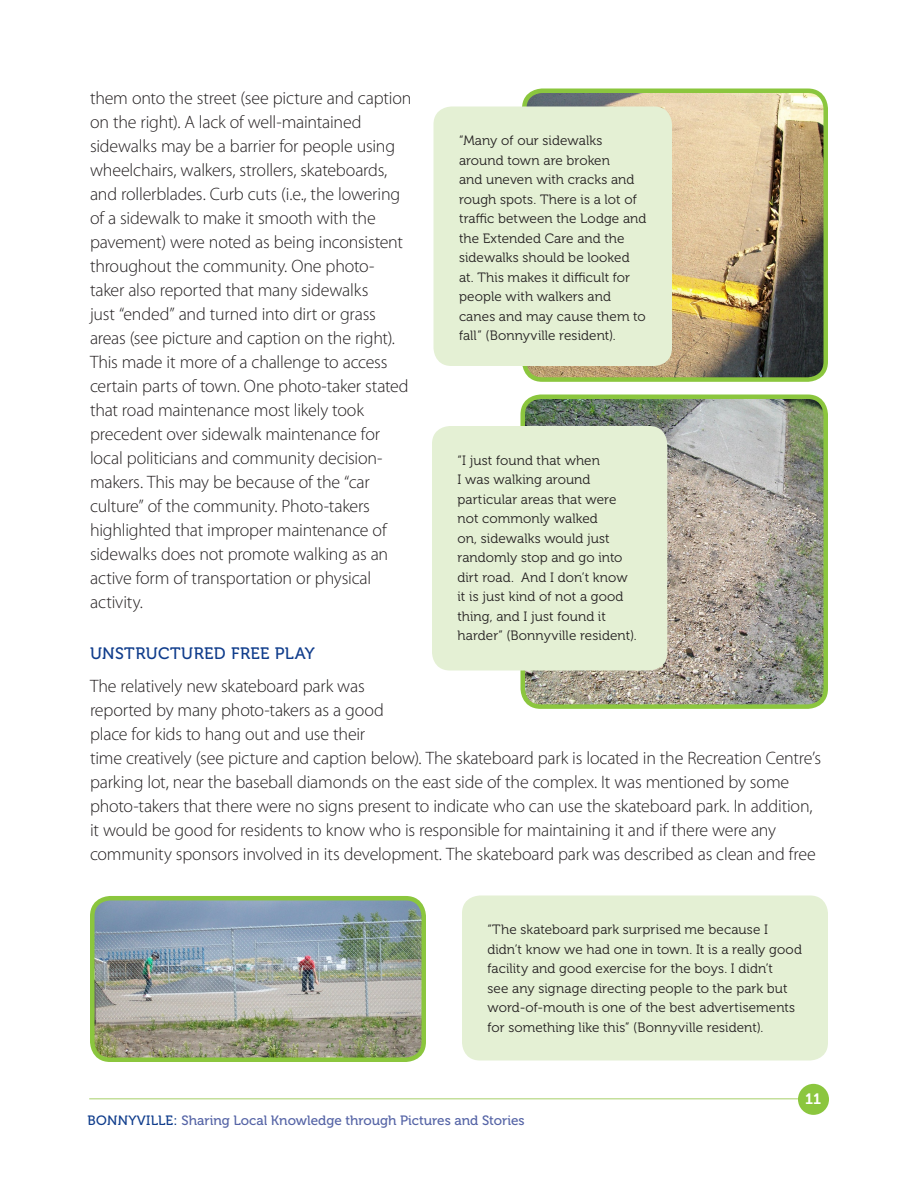
<style>
.page{position:relative;width:918px;height:1188px;background:#fff}
.page>*{position:absolute;margin:0;border:0;box-sizing:border-box;transform-origin:0 0}
.Body{font:300 18px/24px "Myriad Pro";letter-spacing:-.01em;color:#231f20}
.Sub_Title{font:16.5px "Museo 500";letter-spacing:.015em;color:#103d8c}
.t1{font:15px "Museo 700";color:#fff}
.PictureCaption{font:13.5px/19.5px "Museo 300";letter-spacing:.005em;color:#231f20}
.t2{font:13.5px "Museo 500";color:#5564a6}
.s1{color:#103d8c}
</style>
<div class="page">
<hr style="left:89px;top:1098px;width:733px;height:2px;background:#c4df9b">
<div style="left:798px;top:1084px;width:31px;height:31px;background:#8bc63e;border-radius:50%"></div>
<img style="left:524px;top:91px;width:302px;height:289px;border-radius:18px">
<div style="left:522px;top:88px;width:306px;height:294px;border:4px solid #8bc63e;border-radius:18px"></div>
<div style="left:434px;top:106px;width:238px;height:260px;background:#e4f0d4;border-radius:18px"></div>
<img style="left:523px;top:397px;width:303px;height:310px;border-radius:18px">
<div style="left:520px;top:394px;width:308px;height:315px;border:4px solid #8bc63e;border-radius:18px"></div>
<div style="left:432px;top:426px;width:235px;height:244px;background:#e4f0d4;border-radius:18px"></div>
<img style="left:92px;top:898px;width:332px;height:162px;border-radius:18px">
<div style="left:90px;top:896px;width:336px;height:166px;border:4px solid #8bc63e;border-radius:18px"></div>
<div style="left:462px;top:896px;width:366px;height:164px;background:#e4f0d4;border-radius:18px"></div>
<p class="Body" style="left:90px;top:85px;width:323px">them onto the street (see picture and caption on the right). A lack of well-maintained sidewalks may be a barrier for people using wheelchairs, walkers, strollers, skateboards, and rollerblades. Curb cuts (i.e., the lowering of a sidewalk to make it smooth with the pavement) were noted as being inconsistent throughout the community. One photo&shy;taker also reported that many sidewalks<br>just “ended” and turned into dirt or grass areas (see picture and caption on the right).<br>This made it more of a challenge to access certain parts of town. One photo-taker stated that road maintenance most likely took precedent over sidewalk maintenance for local politicians and community decision&shy;makers. This may be because of the “car culture” of the community. Photo-takers highlighted that improper maintenance of sidewalks does not promote walking as an active form of transportation or physical activity.</p>
<p class="Sub_Title" style="left:90px;top:644px;width:13px">Unst</p>
<p class="Sub_Title" style="left:135px;top:644px;width:181px">ructured Free Play</p>
<p class="Body" style="left:90px;top:673px;width:733px">The relatively new skateboard park was<br>reported by many photo-takers as a good<br>place for kids to hang out and use their<br>time creatively (see picture and caption below). The skateboard park is located in the Recreation Centre’s parking lot, near the baseball diamonds on the east side of the complex. It was mentioned by some photo-takers that there were no signs present to indicate who can use the skateboard park. In addition, it would be good for residents to know who is responsible for maintaining it and if there were any community sponsors involved in its development. The skateboard park was described as clean and free</p>
<p class="PictureCaption" style="left:459px;top:131px;width:189px">“Many of our sidewalks around town are broken<br>and uneven with cracks and rough spots. There is a lot of traffic between the Lodge and the Extended Care and the sidewalks should be looked at. This makes it difficult for people with walkers and canes and may cause them to fall” (Bonnyville resident).</p>
<p class="PictureCaption" style="left:458px;top:451px;width:181px">“I just found that when<br>I was walking around particular areas that were not commonly walked<br>on, sidewalks would just randomly stop and go into dirt road. And I don’t know it is just kind of not a good thing, and I just found it harder” (Bonnyville resident).</p>
<p class="PictureCaption" style="left:488px;top:920px;width:316px">“The skateboard park surprised me because I didn’t know we had one in town. It is a really good facility and good exercise for the boys. I didn’t<br>see any signage directing people to the park but word-of-mouth is one of the best advertisements for something like this” (Bonnyville resident).</p>
<p class="t2" style="left:87px;top:1113px;width:439px"><span class="s1">BONNYVILLE:</span> Sharing Local Knowledge through Pictures and Stories</p>
<p class="t1" style="left:805px;top:1090px;width:17px">11</p>
</div>
